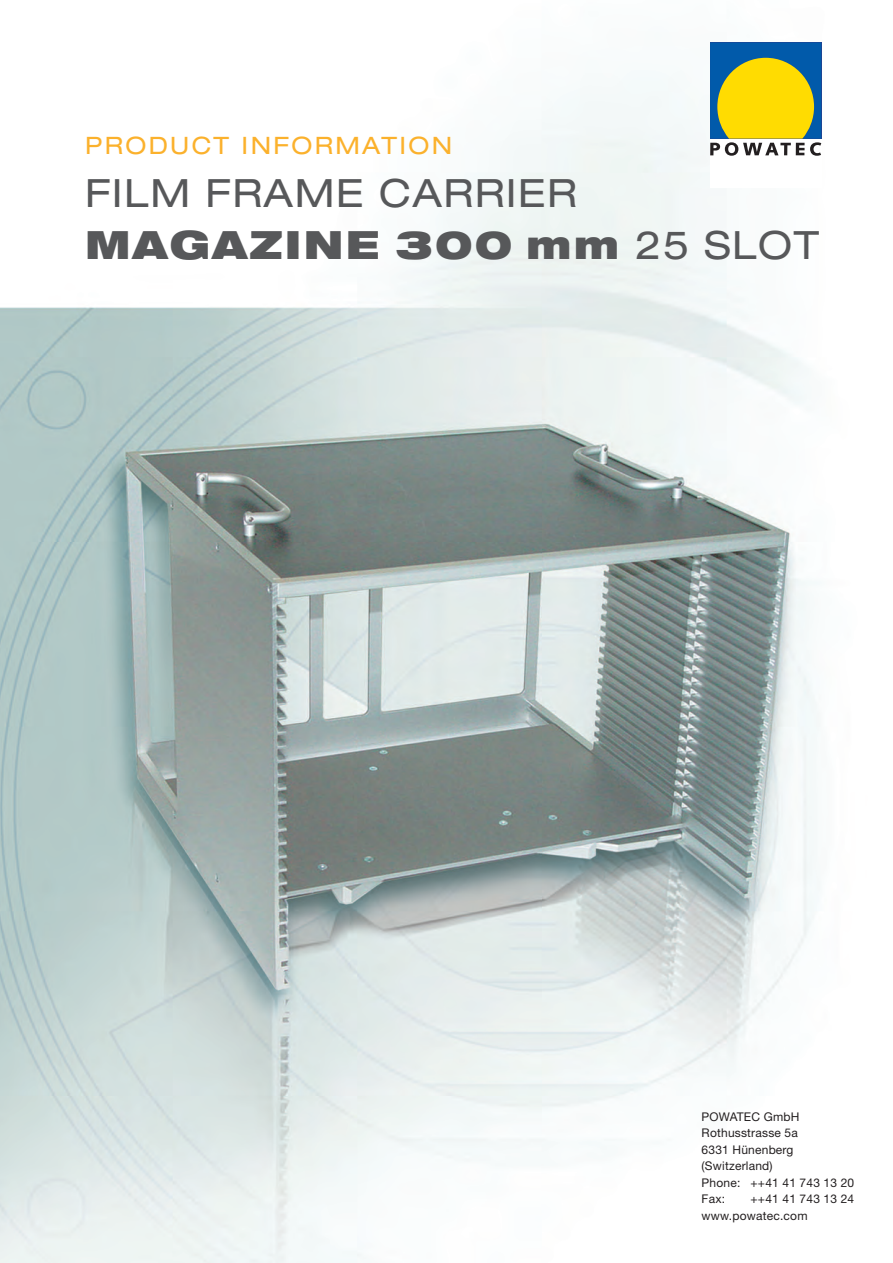
<style>
.page{position:relative;width:893px;height:1263px;background:#fff}
.page>*{position:absolute;margin:0;border:0;box-sizing:border-box;transform-origin:0 0}
.t1{font:expanded 39px/52.5px "Helvetica Neue";letter-spacing:.04em;color:#57585a}
.t2{font:expanded 24px "Helvetica Neue";letter-spacing:.1em;color:#fbb12c}
.t3{font:12px/16.5px "Helvetica Neue";letter-spacing:.015em;color:#231f20}
.s1{font-weight:900}
</style>
<div class="page">
<img style="left:0;top:42px;width:822px;height:1221px">
<div style="left:710px;top:43px;width:111px;height:145px;background:#fff"></div>
<svg style="left:710px;top:43px;width:111px;height:113px;background:#a1ab52"></svg>
<h2 class="t2" style="left:85px;top:136px;width:369px">PRODUCT INFORMATION</h2>
<h1 class="t1" style="left:85px;top:171px;width:735px">FILM FRAME CARRIER<br><span class="s1">MAGAZINE 300 mm</span> 25 SLOT</h1>
<p class="t3" style="left:702px;top:1109px;width:154px">POWATEC GmbH<br>Rothusstrasse 5a<br>6331 Hünenberg (Switzerland)<br>Phone: ++41 41 743 13 20<br>Fax:</p>
<p class="t3" style="left:702px;top:1192px;width:154px;text-indent:49px">++41 41 743 13 24 www.powatec.com</p>
</div>
